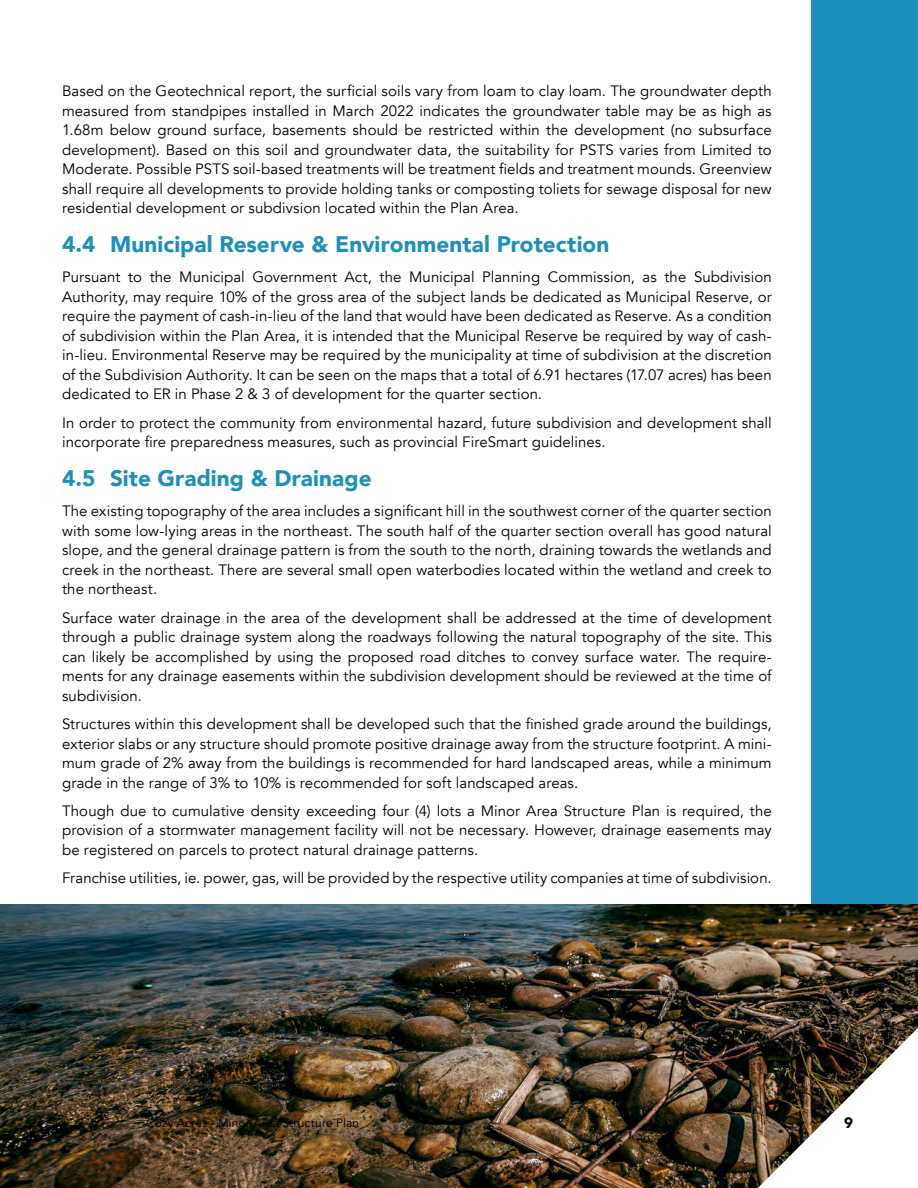
<style>
.page{position:relative;width:918px;height:1188px;background:#fff}
.page>*{position:absolute;margin:0;border:0;box-sizing:border-box;transform-origin:0 0}
.t1{font:900 22.5px "Avenir";letter-spacing:.005em;color:#1d8fbd}
.t2{font:15px/19.5px "Avenir";letter-spacing:.005em;color:#000;text-align:justify}
.t3{font:900 15px "Avenir";color:#000}
.t4{font:12px "Avenir";letter-spacing:.015em;color:#000}
</style>
<div class="page">
<div style="left:812px;top:0;width:106px;height:904px;background:#1d8fbd"></div>
<img style="left:0;top:904px;width:918px;height:284px">
<img style="left:731px;top:1002px;width:187px;height:186px">
<p class="t2" style="left:62px;top:81px;width:711px">Based on the Geotechnical report, the surficial soils vary from loam to clay loam. The groundwater depth measured from standpipes installed in March 2022 indicates the groundwater table may be as high as 1.68m below ground surface, basements should be restricted within the development (no subsurface development). Based on this soil and groundwater data, the suitability for PSTS varies from Limited to Moderate. Possible PSTS soil-based treatments will be treatment fields and treatment mounds. Greenview shall require all developments to provide holding tanks or composting toliets for sewage disposal for new residential development or subdivsion located within the Plan Area.</p>
<h1 class="t1" style="left:62px;top:225px;width:549px">4.4 Municipal Reserve &amp; Environmental Protection</h1>
<p class="t2" style="left:62px;top:267px;width:711px">Pursuant to the Municipal Government Act, the Municipal Planning Commission, as the Subdivision Authority, may require 10% of the gross area of the subject lands be dedicated as Municipal Reserve, or require the payment of cash-in-lieu of the land that would have been dedicated as Reserve. As a condition of subdivision within the Plan Area, it is intended that the Municipal Reserve be required by way of cash&shy;in-lieu. Environmental Reserve may be required by the municipality at time of subdivision at the discretion of the Subdivision Authority. It can be seen on the maps that a total of 6.91 hectares (17.07 acres) has been dedicated to ER in Phase 2 &amp; 3 of development for the quarter section.</p>
<p class="t2" style="left:62px;top:413px;width:711px">In order to protect the community from environmental hazard, future subdivision and development shall incorporate fire preparedness measures, such as provincial FireSmart guidelines.</p>
<h1 class="t1" style="left:62px;top:459px;width:311px">4.5 Site Grading &amp; Drainage</h1>
<p class="t2" style="left:62px;top:501px;width:711px">The existing topography of the area includes a significant hill in the southwest corner of the quarter section with some low-lying areas in the northeast. The south half of the quarter section overall has good natural slope, and the general drainage pattern is from the south to the north, draining towards the wetlands and creek in the northeast. There are several small open waterbodies located within the wetland and creek to the northeast.</p>
<p class="t2" style="left:62px;top:608px;width:711px">Surface water drainage in the area of the development shall be addressed at the time of development through a public drainage system along the roadways following the natural topography of the site. This can likely be accomplished by using the proposed road ditches to convey surface water. The require&shy;ments for any drainage easements within the subdivision development should be reviewed at the time of subdivision.</p>
<p class="t2" style="left:62px;top:714px;width:711px">Structures within this development shall be developed such that the finished grade around the buildings, exterior slabs or any structure should promote positive drainage away from the structure footprint. A mini&shy;mum grade of 2% away from the buildings is recommended for hard landscaped areas, while a minimum grade in the range of 3% to 10% is recommended for soft landscaped areas.</p>
<p class="t2" style="left:62px;top:801px;width:711px">Though due to cumulative density exceeding four (4) lots a Minor Area Structure Plan is required, the provision of a stormwater management facility will not be necessary. However, drainage easements may be registered on parcels to protect natural drainage patterns.</p>
<p class="t2" style="left:62px;top:869px;width:711px">Franchise utilities, ie. power, gas, will be provided by the respective utility companies at time of subdivision.</p>
<p class="t4" style="left:146px;top:1115px;width:215px">Cozy Acres - Minor Area Structure Plan</p>
<p class="t3" style="left:844px;top:1110px;width:10px">9</p>
</div>
